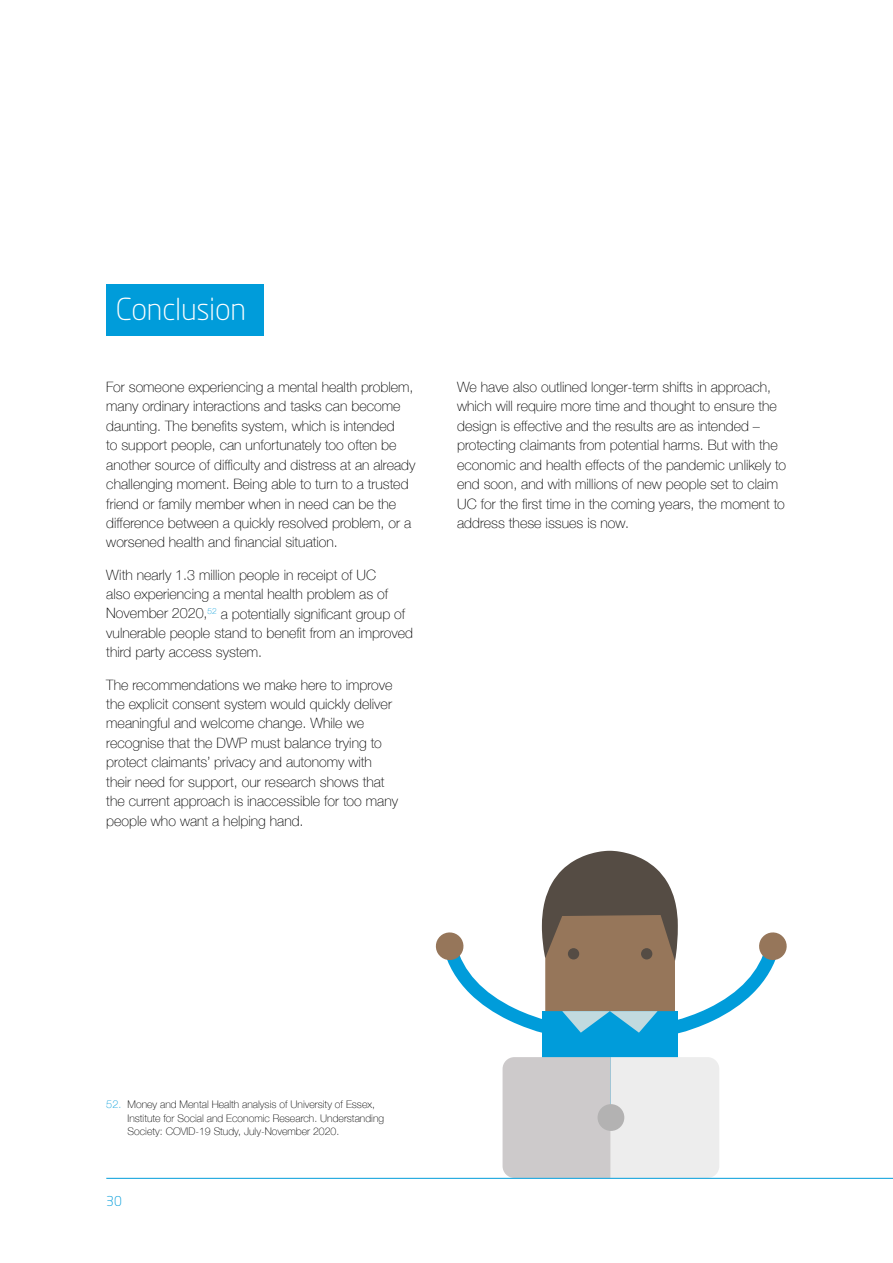
<style>
.page{position:relative;width:893px;height:1263px;background:#fff}
.page>*{position:absolute;margin:0;border:0;box-sizing:border-box;transform-origin:0 0}
.t1{font:300 30px "Neo Sans W1 G";letter-spacing:-.01em;color:#fff}
.t2{font:100 14.25px/19.4px "Helvetica Neue";color:#000}
.t3{font:300 13.5px "Neo Sans W1 G";color:#009cda}
.t4{font:100 10.5px/13.5px "Helvetica Neue";color:#000}
.s1{font-size:10.8px;color:#009cda}
.s2{color:#009cda}
</style>
<div class="page">
<div style="left:106px;top:284px;width:158px;height:52px;background:#009cda"></div>
<div style="left:542px;top:1011px;width:136px;height:95px;background:#009cda"></div>
<svg style="left:435px;top:851px;width:352px;height:183px"></svg>
<svg style="left:503px;top:1057px;width:216px;height:121px;background:#dcdbdc"></svg>
<div style="left:597px;top:1104px;width:27px;height:27px;background:#b3b2b2;border-radius:50%"></div>
<hr style="left:106px;top:1178px;width:787px;height:1px;background:#009cda">
<h1 class="t1" style="left:116px;top:291px;width:132px">Conclusion</h1>
<p class="t2" style="left:106px;top:377px;width:311px">For someone experiencing a mental health problem, many ordinary interactions and tasks can become daunting. The benefits system, which is intended<br>to support people, can unfortunately too often be another source of difficulty and distress at an already challenging moment. Being able to turn to a trusted friend or family member when in need can be the difference between a quickly resolved problem, or a worsened health and financial situation.</p>
<p class="t2" style="left:106px;top:564px;width:308px">With nearly 1.3 million people in receipt of UC<br>also experiencing a mental health problem as of November 2020,<sup>52</sup> a potentially significant group of vulnerable people stand to benefit from an improved third party access system.</p>
<p class="t2" style="left:106px;top:674px;width:293px">The recommendations we make here to improve the explicit consent system would quickly deliver meaningful and welcome change. While we recognise that the DWP must balance trying to protect claimants’ privacy and autonomy with their need for support, our research shows that the current approach is inaccessible for too many people who want a helping hand.</p>
<p class="t2" style="left:457px;top:377px;width:331px">We have also outlined longer-term shifts in approach, which will require more time and thought to ensure the design is effective and the results are as intended – protecting claimants from potential harms. But with the economic and health effects of the pandemic unlikely to end soon, and with millions of new people set to claim UC for the first time in the coming years, the moment to address these issues is now.</p>
<p class="t4" style="left:128px;top:1097px;width:258px;text-indent:-21px"><span class="s1">52</span><span class="s2">.</span> Money and Mental Health analysis of University of Essex,<br>Institute for Social and Economic Research. Understanding<br>Society: COVID-19 Study, July-November 2020.</p>
<p class="t3" style="left:106px;top:1192px;width:17px">30</p>
</div>
